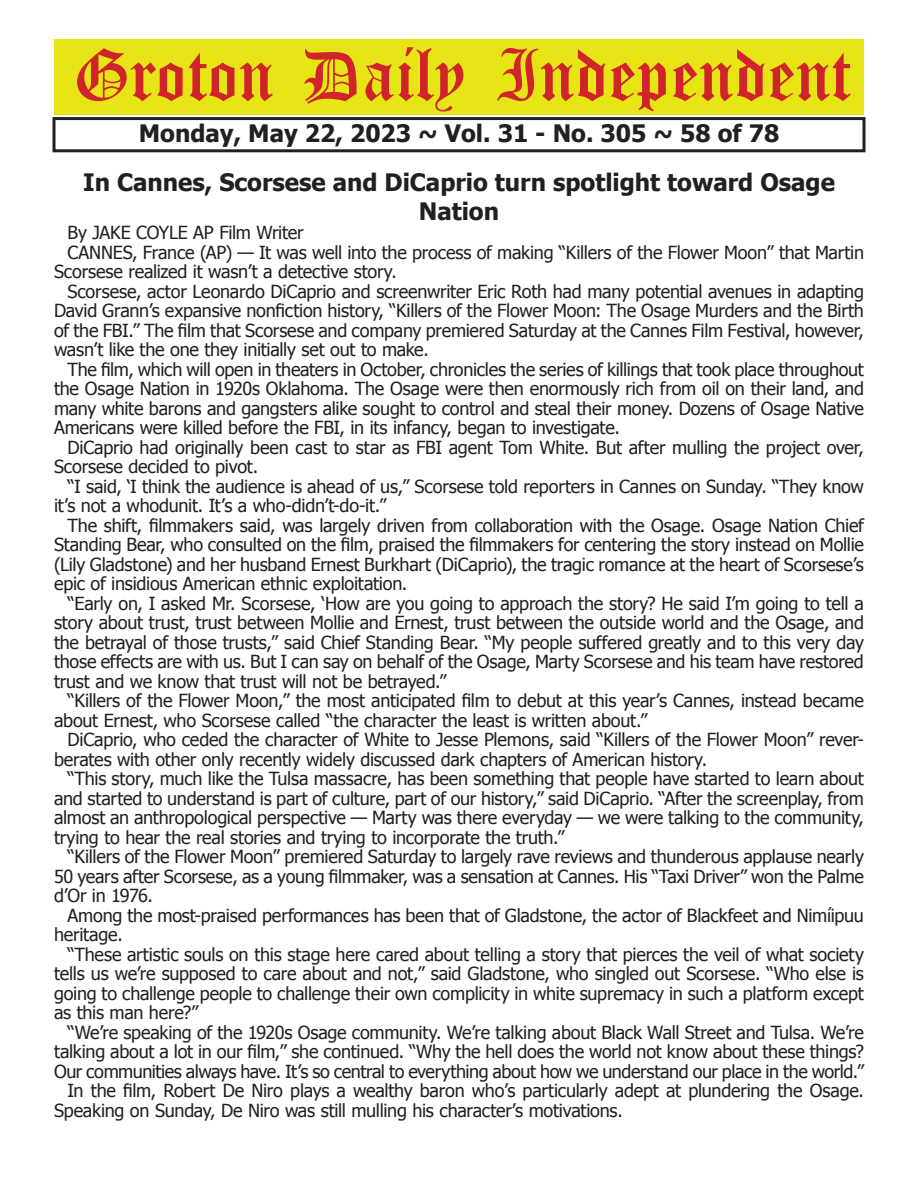
<style>
.page{position:relative;width:918px;height:1188px;background:#fff}
.page>*{position:absolute;margin:0;border:0;box-sizing:border-box;transform-origin:0 0}
.t1{font:54px "Old English Five";color:#d1232a}
.t2{font:700 24px/28.8px "Tahoma";color:#231f20;text-align:center}
.t3{font:18px "Tahoma";letter-spacing:-.01em;color:#231f20}
</style>
<div class="page">
<div style="left:52px;top:117px;width:814px;height:35px;border:3px solid #231f20"></div>
<div style="left:54px;top:40px;width:810px;height:75px;background:#e7e515"></div>
<h1 class="t1" style="left:73px;top:50px;width:779px">Groton Daily Independent</h1>
<h2 class="t2" style="left:139px;top:117px;width:642px">Monday, May 22, 2023 ~ Vol. 31 - No. 305 ~ 58 of 78</h2>
<h2 class="t2" style="left:83px;top:167px;width:753px">In Cannes, Scorsese and DiCaprio turn spotlight toward Osage<br>Nation</h2>
<p class="t3" style="left:68px;top:221px;width:238px">By JAKE COYLE AP Film Writer</p>
<p class="t3" style="left:68px;top:240px;width:798px">CANNES, France (AP) — It was well into the process of making “Killers of the Flower Moon” that Martin</p>
<p class="t3" style="left:54px;top:260px;width:344px">Scorsese realized it wasn’t a detective story.</p>
<p class="t3" style="left:68px;top:279px;width:798px">Scorsese, actor Leonardo DiCaprio and screenwriter Eric Roth had many potential avenues in adapting</p>
<p class="t3" style="left:54px;top:299px;width:811px">David Grann’s expansive nonfiction history, “Killers of the Flower Moon: The Osage Murders and the Birth</p>
<p class="t3" style="left:54px;top:318px;width:811px">of the FBI.” The film that Scorsese and company premiered Saturday at the Cannes Film Festival, however,</p>
<p class="t3" style="left:54px;top:338px;width:376px">wasn’t like the one they initially set out to make.</p>
<p class="t3" style="left:68px;top:357px;width:798px">The film, which will open in theaters in October, chronicles the series of killings that took place throughout</p>
<p class="t3" style="left:54px;top:377px;width:812px">the Osage Nation in 1920s Oklahoma. The Osage were then enormously rich from oil on their land, and</p>
<p class="t3" style="left:54px;top:396px;width:811px">many white barons and gangsters alike sought to control and steal their money. Dozens of Osage Native</p>
<p class="t3" style="left:54px;top:416px;width:567px">Americans were killed before the FBI, in its infancy, began to investigate.</p>
<p class="t3" style="left:68px;top:435px;width:798px">DiCaprio had originally been cast to star as FBI agent Tom White. But after mulling the project over,</p>
<p class="t3" style="left:54px;top:455px;width:206px">Scorsese decided to pivot.</p>
<p class="t3" style="left:68px;top:474px;width:798px">“I said, ‘I think the audience is ahead of us,” Scorsese told reporters in Cannes on Sunday. “They know</p>
<p class="t3" style="left:54px;top:494px;width:334px">it’s not a whodunit. It’s a who-didn’t-do-it.”</p>
<p class="t3" style="left:68px;top:513px;width:798px">The shift, filmmakers said, was largely driven from collaboration with the Osage. Osage Nation Chief</p>
<p class="t3" style="left:54px;top:533px;width:812px">Standing Bear, who consulted on the film, praised the filmmakers for centering the story instead on Mollie</p>
<p class="t3" style="left:54px;top:552px;width:811px">(Lily Gladstone) and her husband Ernest Burkhart (DiCaprio), the tragic romance at the heart of Scorsese’s</p>
<p class="t3" style="left:54px;top:572px;width:355px">epic of insidious American ethnic exploitation.</p>
<p class="t3" style="left:68px;top:591px;width:798px">“Early on, I asked Mr. Scorsese, ‘How are you going to approach the story? He said I’m going to tell a</p>
<p class="t3" style="left:54px;top:611px;width:812px">story about trust, trust between Mollie and Ernest, trust between the outside world and the Osage, and</p>
<p class="t3" style="left:54px;top:630px;width:811px">the betrayal of those trusts,” said Chief Standing Bear. “My people suffered greatly and to this very day</p>
<p class="t3" style="left:54px;top:650px;width:811px">those effects are with us. But I can say on behalf of the Osage, Marty Scorsese and his team have restored</p>
<p class="t3" style="left:54px;top:669px;width:394px">trust and we know that trust will not be betrayed.”</p>
<p class="t3" style="left:68px;top:689px;width:798px">“Killers of the Flower Moon,” the most anticipated film to debut at this year’s Cannes, instead became</p>
<p class="t3" style="left:54px;top:708px;width:595px">about Ernest, who Scorsese called “the character the least is written about.”</p>
<p class="t3" style="left:68px;top:728px;width:798px">DiCaprio, who ceded the character of White to Jesse Plemons, said “Killers of the Flower Moon” rever-</p>
<p class="t3" style="left:54px;top:747px;width:655px">berates with other only recently widely discussed dark chapters of American history.</p>
<p class="t3" style="left:68px;top:767px;width:798px">“This story, much like the Tulsa massacre, has been something that people have started to learn about</p>
<p class="t3" style="left:54px;top:786px;width:811px">and started to understand is part of culture, part of our history,” said DiCaprio. “After the screenplay, from</p>
<p class="t3" style="left:54px;top:806px;width:812px">almost an anthropological perspective — Marty was there everyday — we were talking to the community,</p>
<p class="t3" style="left:54px;top:825px;width:512px">trying to hear the real stories and trying to incorporate the truth.”</p>
<p class="t3" style="left:68px;top:845px;width:798px">“Killers of the Flower Moon” premiered Saturday to largely rave reviews and thunderous applause nearly</p>
<p class="t3" style="left:54px;top:864px;width:811px">50 years after Scorsese, as a young filmmaker, was a sensation at Cannes. His “Taxi Driver” won the Palme</p>
<p class="t3" style="left:54px;top:884px;width:100px">d’Or in 1976.</p>
<p class="t3" style="left:68px;top:903px;width:798px">Among the most-praised performances has been that of Gladstone, the actor of Blackfeet and Nimíipuu</p>
<p class="t3" style="left:54px;top:923px;width:70px">heritage.</p>
<p class="t3" style="left:68px;top:942px;width:798px">“These artistic souls on this stage here cared about telling a story that pierces the veil of what society</p>
<p class="t3" style="left:54px;top:962px;width:811px">tells us we’re supposed to care about and not,” said Gladstone, who singled out Scorsese. “Who else is</p>
<p class="t3" style="left:54px;top:981px;width:811px">going to challenge people to challenge their own complicity in white supremacy in such a platform except</p>
<p class="t3" style="left:54px;top:1001px;width:146px">as this man here?”</p>
<p class="t3" style="left:68px;top:1020px;width:798px">“We’re speaking of the 1920s Osage community. We’re talking about Black Wall Street and Tulsa. We’re</p>
<p class="t3" style="left:54px;top:1040px;width:811px">talking about a lot in our film,” she continued. “Why the hell does the world not know about these things?</p>
<p class="t3" style="left:54px;top:1059px;width:811px">Our communities always have. It’s so central to everything about how we understand our place in the world.”</p>
<p class="t3" style="left:68px;top:1079px;width:798px">In the film, Robert De Niro plays a wealthy baron who’s particularly adept at plundering the Osage.</p>
<p class="t3" style="left:54px;top:1098px;width:570px">Speaking on Sunday, De Niro was still mulling his character’s motivations.</p>
</div>
